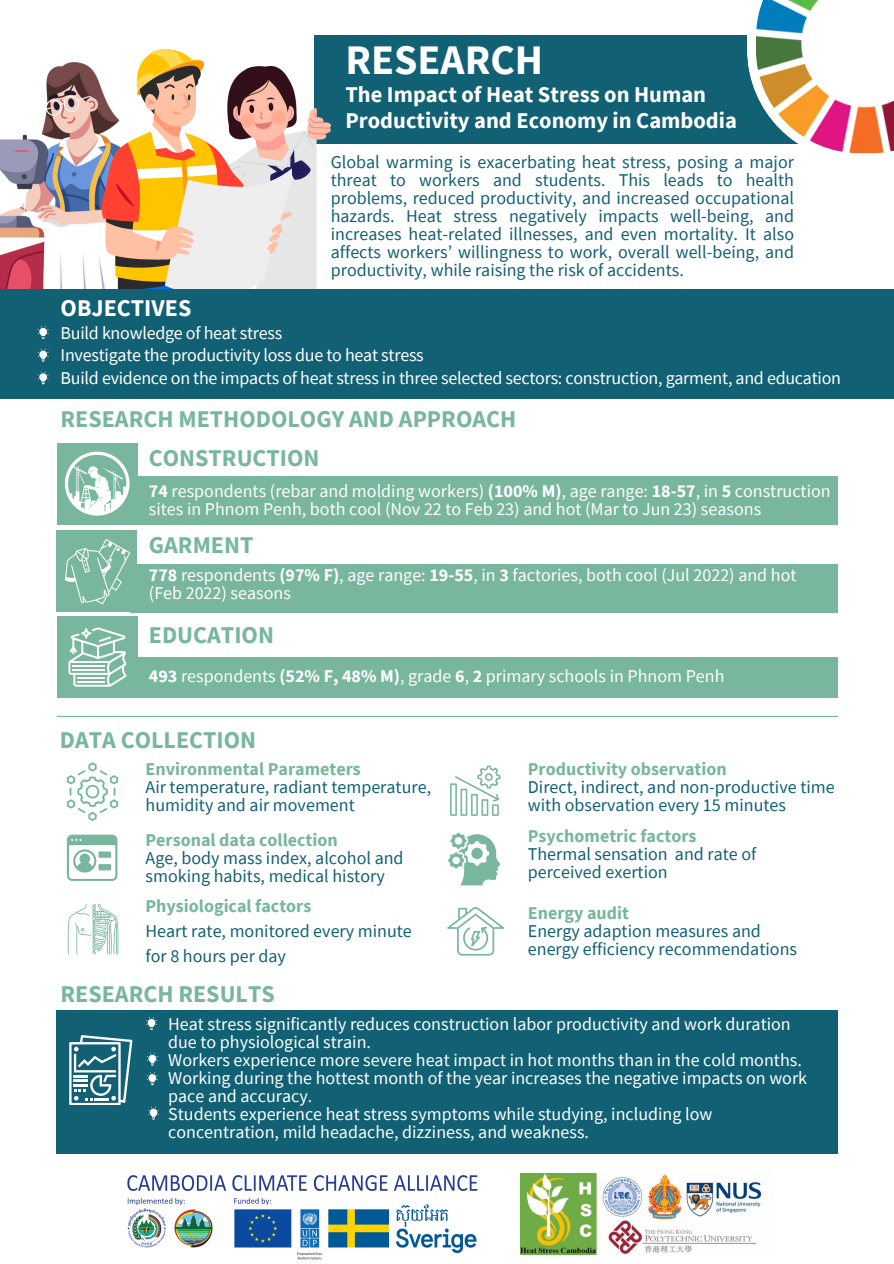
<style>
.page{position:relative;width:894px;height:1264px;background:#fff}
.page>*{position:absolute;margin:0;border:0;box-sizing:border-box;transform-origin:0 0}
.t1{font:700 42px "Source Sans Pro";color:#fff}
.t2{font:700 24px "Source Sans Pro";color:#78b79d}
.t3{font:700 24px "Source Sans Pro";color:#fff}
.t4{font:700 22.5px/25.8px "Source Sans Pro";color:#fff}
.t5{font:18px/18px "Source Sans Pro";color:#fff}
.t6{font:18px/18px "Source Sans Pro";color:#116074}
.t7{font:700 18px "Source Sans Pro";color:#78b79d}
.s1{font-weight:700}
</style>
<div class="page">
<img style="left:0;top:62px;width:100px;height:228px">
<img style="left:127px;top:1175px;width:351px;height:85px">
<hr style="left:57px;top:716px;width:780px;height:1px;background:#78b79d">
<img style="left:520px;top:1173px;width:252px;height:81px">
<div style="left:130px;top:657px;width:707px;height:41px;background:#78b79d"></div>
<div style="left:130px;top:564px;width:707px;height:48px;background:#78b79d"></div>
<div style="left:137px;top:476px;width:700px;height:48px;background:#78b79d"></div>
<div style="left:314px;top:35px;width:492px;height:109px;background:#116074"></div>
<svg style="left:747px;top:0;width:146px;height:154px"></svg>
<img style="left:291px;top:83px;width:39px;height:207px">
<svg style="left:100px;top:48px;width:191px;height:242px"></svg>
<div style="left:0;top:290px;width:893px;height:109px;background:#116074"></div>
<svg style="left:38px;top:326px;width:11px;height:13px"></svg>
<svg style="left:38px;top:349px;width:11px;height:13px"></svg>
<svg style="left:38px;top:371px;width:11px;height:13px"></svg>
<svg style="left:67px;top:762px;width:51px;height:58px"></svg>
<svg style="left:450px;top:765px;width:50px;height:50px"></svg>
<svg style="left:67px;top:834px;width:50px;height:46px"></svg>
<div style="left:98px;top:851px;width:13px;height:6px;background:#78b79d"></div>
<div style="left:98px;top:864px;width:13px;height:6px;background:#78b79d"></div>
<svg style="left:448px;top:832px;width:52px;height:53px"></svg>
<svg style="left:67px;top:903px;width:52px;height:51px"></svg>
<svg style="left:447px;top:907px;width:57px;height:48px"></svg>
<div style="left:57px;top:616px;width:81px;height:82px;background:#78b79d"></div>
<svg style="left:68px;top:627px;width:58px;height:59px"></svg>
<div style="left:57px;top:530px;width:80px;height:82px;background:#78b79d"></div>
<svg style="left:65px;top:539px;width:65px;height:65px"></svg>
<div style="left:57px;top:443px;width:81px;height:81px;background:#78b79d"></div>
<svg style="left:64px;top:451px;width:65px;height:65px"></svg>
<div style="left:57px;top:1010px;width:780px;height:143px;background:#116074"></div>
<svg style="left:146px;top:1017px;width:11px;height:13px"></svg>
<svg style="left:147px;top:1052px;width:11px;height:13px"></svg>
<svg style="left:148px;top:1106px;width:11px;height:13px"></svg>
<svg style="left:69px;top:1035px;width:63px;height:69px"></svg>
<svg style="left:147px;top:1072px;width:11px;height:13px"></svg>
<p class="t1" style="left:345px;top:33px;width:199px">RESEARCH</p>
<h2 class="t4" style="left:345px;top:81px;width:393px">The Impact of Heat Stress on Human<br>Productivity and Economy in Cambodia</h2>
<p class="t3" style="left:61px;top:292px;width:132px">OBJECTIVES</p>
<p class="t6" style="left:330px;top:152px;width:464px;text-align:justify">Global warming is exacerbating heat stress, posing a major threat to workers and students. This leads to health problems, reduced productivity, and increased occupational hazards. Heat stress negatively impacts well-being, and increases heat-related illnesses, and even mortality. It also affects workers’ willingness to work, overall well-being, and productivity, while raising the risk of accidents.</p>
<p class="t5" style="left:61px;top:323px;width:223px">Build knowledge of heat stress</p>
<h2 class="t5" style="left:61px;top:346px;width:364px">Investigate the productivity loss due to heat stress</h2>
<p class="t5" style="left:61px;top:368px;width:781px">Build evidence on the impacts of heat stress in three selected sectors: construction, garment, and education</p>
<p class="t2" style="left:61px;top:404px;width:457px">RESEARCH METHODOLOGY AND APPROACH</p>
<p class="t2" style="left:149px;top:442px;width:172px">CONSTRUCTION</p>
<p class="t5" style="left:149px;top:481px;width:683px"><span class="s1">74</span> respondents (rebar and molding workers) <span class="s1">(100% M)</span>, age range: <span class="s1">18-57</span>, in <span class="s1">5</span> construction sites in Phnom Penh, both cool (Nov 22 to Feb 23) and hot (Mar to Jun 23) seasons</p>
<p class="t2" style="left:149px;top:529px;width:106px">GARMENT</p>
<h2 class="t5" style="left:149px;top:565px;width:649px"><span class="s1">778</span> respondents <span class="s1">(97% F)</span>, age range: <span class="s1">19-55</span>, in <span class="s1">3</span> factories, both cool (Jul 2022) and hot (Feb 2022) seasons</h2>
<p class="t2" style="left:149px;top:619px;width:126px">EDUCATION</p>
<p class="t5" style="left:149px;top:666px;width:577px"><span class="s1">493</span> respondents <span class="s1">(52% F, 48% M)</span>, grade <span class="s1">6</span>, <span class="s1">2</span> primary schools in Phnom Penh</p>
<h2 class="t2" style="left:60px;top:724px;width:198px">DATA COLLECTION</h2>
<p class="t7" style="left:145px;top:757px;width:217px">Environmental Parameters</p>
<h2 class="t6" style="left:145px;top:777px;width:287px">Air temperature, radiant temperature,</h2>
<p class="t6" style="left:145px;top:795px;width:211px">humidity and air movement</p>
<p class="t7" style="left:145px;top:827px;width:194px">Personal data collection</p>
<p class="t6" style="left:145px;top:848px;width:259px">Age, body mass index, alcohol and</p>
<p class="t6" style="left:145px;top:866px;width:241px">smoking habits, medical history</p>
<p class="t7" style="left:145px;top:894px;width:167px">Physiological factors</p>
<p class="t6" style="left:145px;top:921px;width:268px">Heart rate, monitored every minute</p>
<p class="t6" style="left:145px;top:946px;width:142px">for 8 hours per day</p>
<p class="t7" style="left:527px;top:757px;width:200px">Productivity observation</p>
<h2 class="t6" style="left:527px;top:777px;width:308px">Direct, indirect, and non-productive time with observation every 15 minutes</h2>
<p class="t7" style="left:527px;top:824px;width:170px">Psychometric factors</p>
<p class="t6" style="left:527px;top:844px;width:230px">Thermal sensation and rate of perceived exertion</p>
<p class="t7" style="left:527px;top:901px;width:103px">Energy audit</p>
<p class="t6" style="left:527px;top:921px;width:234px">Energy adaption measures and</p>
<p class="t6" style="left:527px;top:939px;width:270px">energy efficiency recommendations</p>
<p class="t2" style="left:61px;top:978px;width:216px">RESEARCH RESULTS</p>
<p class="t5" style="left:168px;top:1014px;width:624px">Heat stress significantly reduces construction labor productivity and work duration due to physiological strain.</p>
<p class="t5" style="left:168px;top:1050px;width:635px">Workers experience more severe heat impact in hot months than in the cold months.</p>
<p class="t5" style="left:168px;top:1068px;width:640px">Working during the hottest month of the year increases the negative impacts on work pace and accuracy.</p>
<p class="t5" style="left:168px;top:1104px;width:545px">Students experience heat stress symptoms while studying, including low concentration, mild headache, dizziness, and weakness.</p>
</div>
